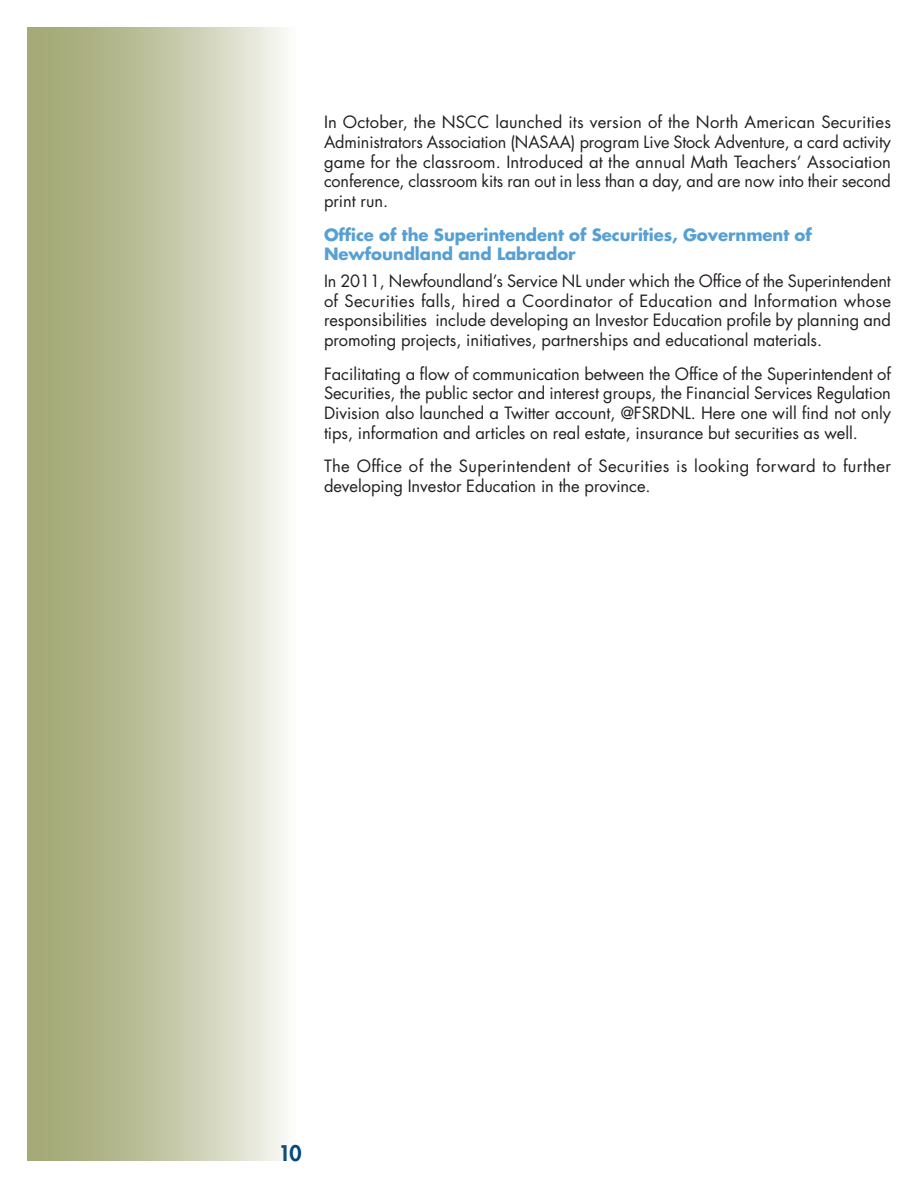
<style>
.page{position:relative;width:918px;height:1188px;background:#fff}
.page>*{position:absolute;margin:0;border:0;box-sizing:border-box;transform-origin:0 0}
.t1{font:800 21px "Futura";color:#00467e}
.t2{font:16.5px/19.8px "Futura";letter-spacing:-.005em;color:#231f20;text-align:justify}
.t3{font:16.5px/19.8px "Futura";letter-spacing:.02em;color:#231f20}
.t4{font:700 16.5px/19.8px "Futura";letter-spacing:-.005em;color:#56a0d5}
</style>
<div class="page">
<svg style="left:27px;top:27px;width:259px;height:1134px;background:#c4c7a7"></svg>
<p class="t2" style="left:324px;top:112px;width:569px">In October, the NSCC launched its version of the North American Securities Administrators Association (NASAA) program Live Stock Adventure, a card activity game for the classroom. Introduced at the annual Math Teachers’ Association conference, classroom kits ran out in less than a day, and are now into their second print run.</p>
<p class="t4" style="left:324px;top:224px;width:489px">Office of the Superintendent of Securities, Government of<br>Newfoundland and Labrador</p>
<p class="t2" style="left:324px;top:271px;width:569px">In 2011, Newfoundland’s Service NL under which the Office of the Superintendent of Securities falls, hired a Coordinator of Education and Information whose responsibilities include developing an Investor Education profile by planning and promoting projects, initiatives, partnerships and educational materials.</p>
<p class="t2" style="left:324px;top:363px;width:569px">Facilitating a flow of communication between the Office of the Superintendent of Securities, the public sector and interest groups, the Financial Services Regulation Division also launched a Twitter account, @FSRDNL. Here one will find not only tips, information and articles on real estate, insurance but securities as well.</p>
<p class="t3" style="left:324px;top:456px;width:569px">The Office of the Superintendent of Securities is looking forward to further developing Investor Education in the province.</p>
<p class="t1" style="left:279px;top:1139px;width:24px">10</p>
</div>
